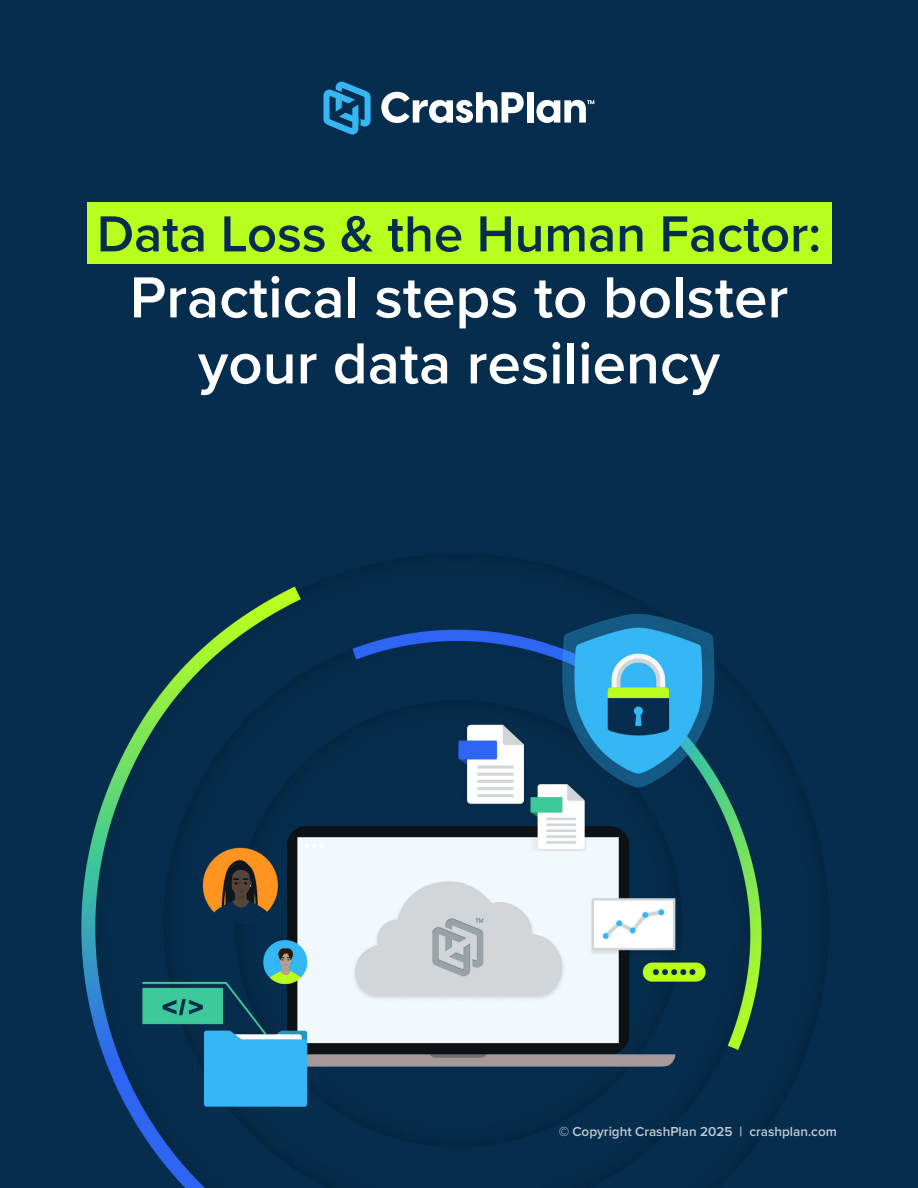
<style>
.page{position:relative;width:918px;height:1188px;background:#062d4d}
.page>*{position:absolute;margin:0;border:0;box-sizing:border-box;transform-origin:0 0}
.t1{font:600 60px/66px "Proxima Nova";color:#fff;text-align:center}
.t2{font:600 52.5px "Proxima Nova";color:#062d4d}
.t3{font:600 13.5px "Proxima Nova";color:#fff}
</style>
<div class="page">
<img style="left:81px;top:555px;width:746px;height:633px">
<div style="left:87px;top:202px;width:744px;height:62px;background:#b9ff1d"></div>
<svg style="left:381px;top:92px;width:143px;height:31px"></svg>
<div style="left:527px;top:92px;width:6px;height:31px;background:#fff"></div>
<svg style="left:536px;top:100px;width:58px;height:23px"></svg>
<svg style="left:323px;top:82px;width:48px;height:53px"></svg>
<p class="t2" style="left:97px;top:212px;width:726px">Data Loss &amp; the Human Factor:</p>
<p class="t1" style="left:130px;top:268px;width:660px">Practical steps to bolster your data resiliency</p>
<p class="t3" style="left:558px;top:1125px;width:280px">© Copyright CrashPlan 2025 | crashplan.com</p>
</div>
